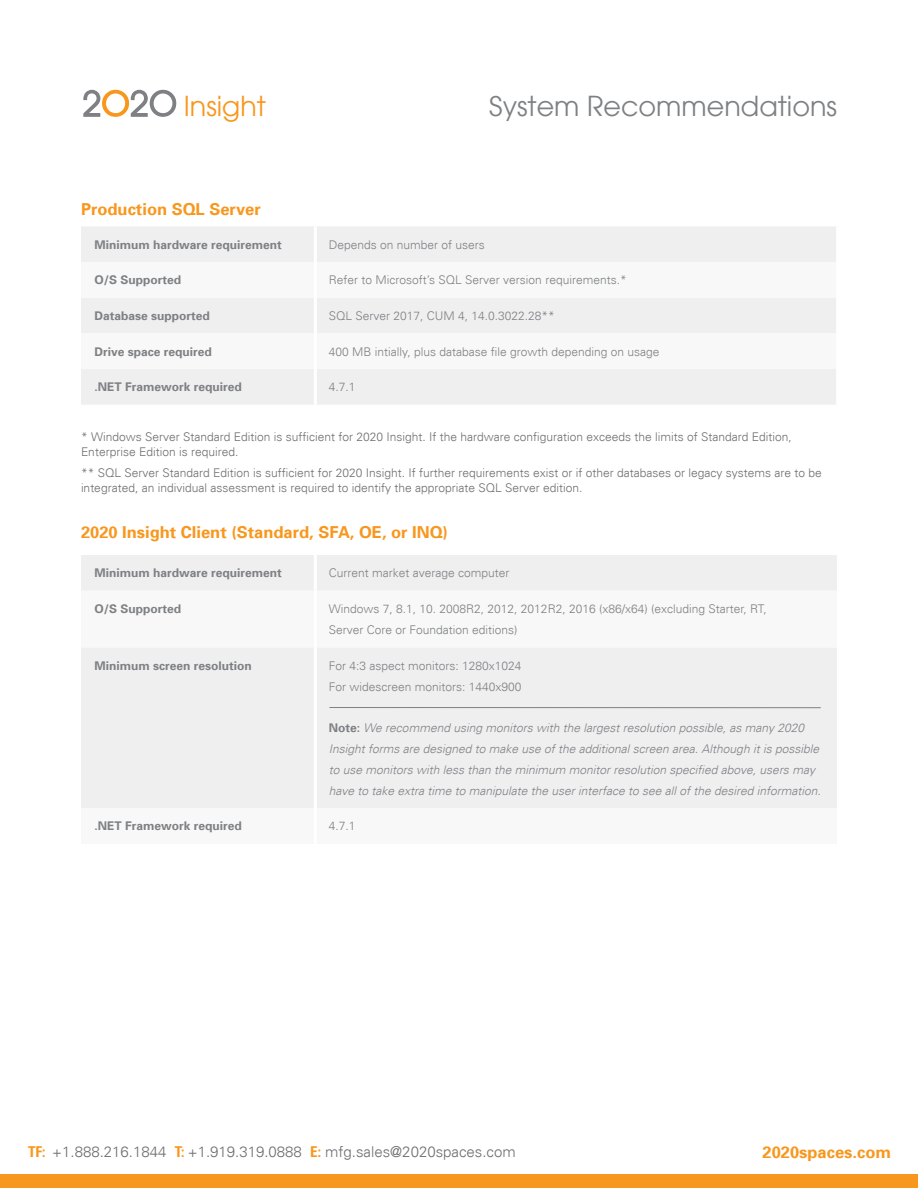
<style>
.page{position:relative;width:918px;height:1188px;background:#fff}
.page>*{position:absolute;margin:0;border:0;box-sizing:border-box;transform-origin:0 0}
.t1{font:27px "Avant Garde";color:#7e8083}
.t2{font:27px "Avant Garde";color:#f8971d}
.t3{font:700 16.5px "Univers 65";color:#f8971d}
.t4{font:300 15px "Univers";color:#6d6e71}
.t5{font:300 12px/21px "Univers";color:#7e8083}
.t6{font:300 12px/15px "Univers";color:#6d6e71}
.t7{font:italic 300 12px/21px "Univers";color:#7e8083}
.t8{font:700 12px "Univers 65";color:#7e8083}
.s1{font-family:"Univers 65";font-weight:700;font-style:normal}
.s2{font-weight:700;font-stretch:condensed;color:#f8971d}
</style>
<div class="page">
<div style="left:81px;top:227px;width:755px;height:178px;background:#efeff0"></div>
<svg style="left:81px;top:262px;width:755px;height:107px"></svg>
<hr style="left:314px;top:262px;width:3px;height:36px;background:#fff">
<hr style="left:314px;top:298px;width:3px;height:35px;background:#fff">
<hr style="left:314px;top:333px;width:3px;height:36px;background:#fff">
<hr style="left:314px;top:369px;width:3px;height:36px;background:#fff">
<hr style="left:314px;top:226px;width:3px;height:36px;background:#fff">
<svg style="left:83px;top:90px;width:93px;height:27px"></svg>
<div style="left:81px;top:555px;width:756px;height:36px;background:#efeff0"></div>
<div style="left:81px;top:648px;width:756px;height:160px;background:#efeff0"></div>
<hr style="left:314px;top:555px;width:3px;height:36px;background:#fff">
<hr style="left:314px;top:647px;width:3px;height:161px;background:#fff">
<hr style="left:329px;top:707px;width:492px;height:1px;background:#7e8083">
<div style="left:0;top:1174px;width:918px;height:14px;background:#f8971d"></div>
<h1 class="t2" style="left:184px;top:91px;width:84px">Insight</h1>
<h1 class="t1" style="left:489px;top:90px;width:349px">System Recommendations</h1>
<h2 class="t3" style="left:81px;top:202px;width:181px">Production SQL Server</h2>
<p class="t8" style="left:94px;top:239px;width:189px">Minimum hardware requirement</p>
<p class="t5" style="left:329px;top:235px;width:158px">Depends on number of users</p>
<p class="t8" style="left:94px;top:275px;width:88px">O/S Supported</p>
<p class="t5" style="left:329px;top:271px;width:299px">Refer to Microsoft’s SQL Server version requirements.*</p>
<p class="t8" style="left:94px;top:311px;width:117px">Database supported</p>
<p class="t5" style="left:329px;top:306px;width:228px">SQL Server 2017, CUM 4, 14.0.3022.28**</p>
<p class="t8" style="left:94px;top:346px;width:119px">Drive space required</p>
<p class="t5" style="left:329px;top:342px;width:332px">400 MB intially, plus database file growth depending on usage</p>
<p class="t8" style="left:94px;top:382px;width:149px">.NET Framework required</p>
<p class="t5" style="left:329px;top:378px;width:28px">4.7.1</p>
<p class="t6" style="left:81px;top:430px;width:712px">* Windows Server Standard Edition is sufficient for 2020 Insight. If the hardware configuration exceeds the limits of Standard Edition,<br>Enterprise Edition is required.</p>
<p class="t6" style="left:81px;top:467px;width:742px">** SQL Server Standard Edition is sufficient for 2020 Insight. If further requirements exist or if other databases or legacy systems are to be integrated, an individual assessment is required to identify the appropriate SQL Server edition.</p>
<h2 class="t3" style="left:81px;top:526px;width:369px">2020 Insight Client (Standard, SFA, OE, or INQ)</h2>
<p class="t8" style="left:94px;top:568px;width:189px">Minimum hardware requirement</p>
<p class="t5" style="left:329px;top:564px;width:182px">Current market average computer</p>
<p class="t8" style="left:94px;top:604px;width:88px">O/S Supported</p>
<p class="t5" style="left:329px;top:599px;width:440px">Windows 7, 8.1, 10. 2008R2, 2012, 2012R2, 2016 (x86/x64) (excluding Starter, RT,<br>Server Core or Foundation editions)</p>
<p class="t8" style="left:94px;top:660px;width:159px">Minimum screen resolution</p>
<p class="t5" style="left:329px;top:656px;width:194px">For 4:3 aspect monitors: 1280x1024<br>For widescreen monitors: 1440x900</p>
<p class="t7" style="left:329px;top:718px;width:494px"><span class="s1">Note:</span> We recommend using monitors with the largest resolution possible, as many 2020<br>Insight forms are designed to make use of the additional screen area. Although it is possible to use monitors with less than the minimum monitor resolution specified above, users may have to take extra time to manipulate the user interface to see all of the desired information.</p>
<p class="t8" style="left:94px;top:821px;width:149px">.NET Framework required</p>
<p class="t5" style="left:329px;top:817px;width:28px">4.7.1</p>
<p class="t4" style="left:28px;top:1146px;width:489px"><span class="s2">TF:</span> +1.888.216.1844 <span class="s2">T:</span> +1.919.319.0888 <span class="s2">E:</span> mfg.sales@2020spaces.com</p>
<h2 class="t3" style="left:763px;top:1145px;width:130px">2020spaces.com</h2>
</div>
